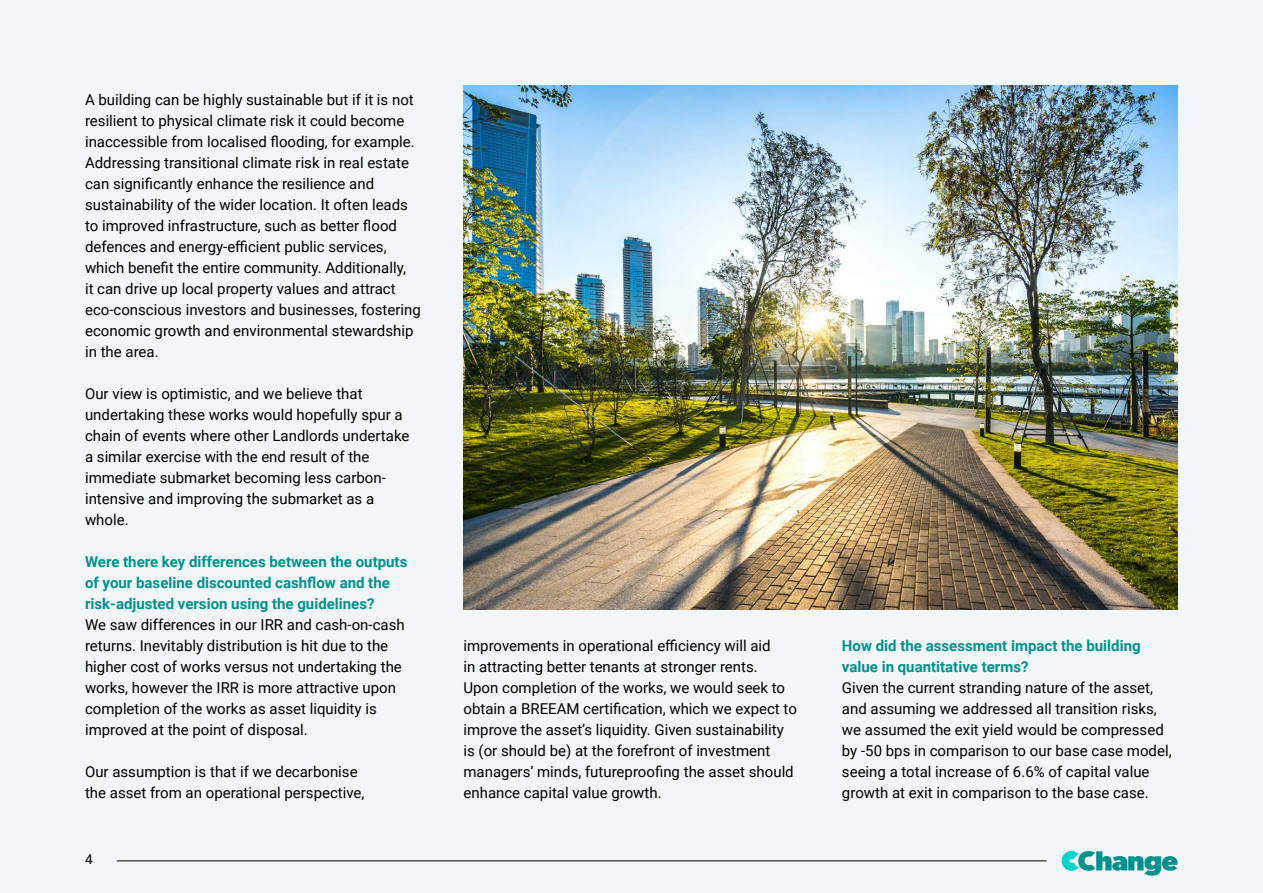
<style>
.page{position:relative;width:1263px;height:893px;background:#f1f6f8}
.page>*{position:absolute;margin:0;border:0;box-sizing:border-box;transform-origin:0 0}
.t1{font:15px/21px "Roboto";color:#000}
.t2{font:700 15px/21px "Roboto";color:#00918d}
.t3{font:13.5px "Roboto";color:#000}
</style>
<div class="page">
<svg style="left:1061px;top:851px;width:116px;height:25px"></svg>
<hr style="left:117px;top:860px;width:929px;height:1px;background:#000">
<img style="left:463px;top:85px;width:715px;height:524px">
<p class="t1" style="left:85px;top:89px;width:337px">A building can be highly sustainable but if it is not resilient to physical climate risk it could become inaccessible from localised flooding, for example.<br>Addressing transitional climate risk in real estate can significantly enhance the resilience and sustainability of the wider location. It often leads to improved infrastructure, such as better flood defences and energy-efficient public services, which benefit the entire community. Additionally,<br>it can drive up local property values and attract eco-conscious investors and businesses, fostering economic growth and environmental stewardship in the area.</p>
<p class="t1" style="left:85px;top:383px;width:326px">Our view is optimistic, and we believe that undertaking these works would hopefully spur a chain of events where other Landlords undertake a similar exercise with the end result of the immediate submarket becoming less carbon&shy;intensive and improving the submarket as a whole.</p>
<p class="t2" style="left:85px;top:551px;width:324px">Were there key differences between the outputs of your baseline discounted cashflow and the risk-adjusted version using the guidelines?</p>
<p class="t1" style="left:85px;top:614px;width:321px">We saw differences in our IRR and cash-on-cash returns. Inevitably distribution is hit due to the higher cost of works versus not undertaking the works, however the IRR is more attractive upon completion of the works as asset liquidity is improved at the point of disposal.</p>
<p class="t1" style="left:85px;top:761px;width:281px">Our assumption is that if we decarbonise the asset from an operational perspective,</p>
<p class="t3" style="left:85px;top:849px;width:9px">4</p>
<p class="t1" style="left:463px;top:635px;width:335px">improvements in operational efficiency will aid<br>in attracting better tenants at stronger rents.<br>Upon completion of the works, we would seek to obtain a BREEAM certification, which we expect to improve the asset’s liquidity. Given sustainability is (or should be) at the forefront of investment managers’ minds, futureproofing the asset should enhance capital value growth.</p>
<p class="t2" style="left:842px;top:635px;width:300px">How did the assessment impact the building value in quantitative terms?</p>
<p class="t1" style="left:842px;top:677px;width:331px">Given the current stranding nature of the asset, and assuming we addressed all transition risks, we assumed the exit yield would be compressed by -50 bps in comparison to our base case model, seeing a total increase of 6.6% of capital value growth at exit in comparison to the base case.</p>
</div>
